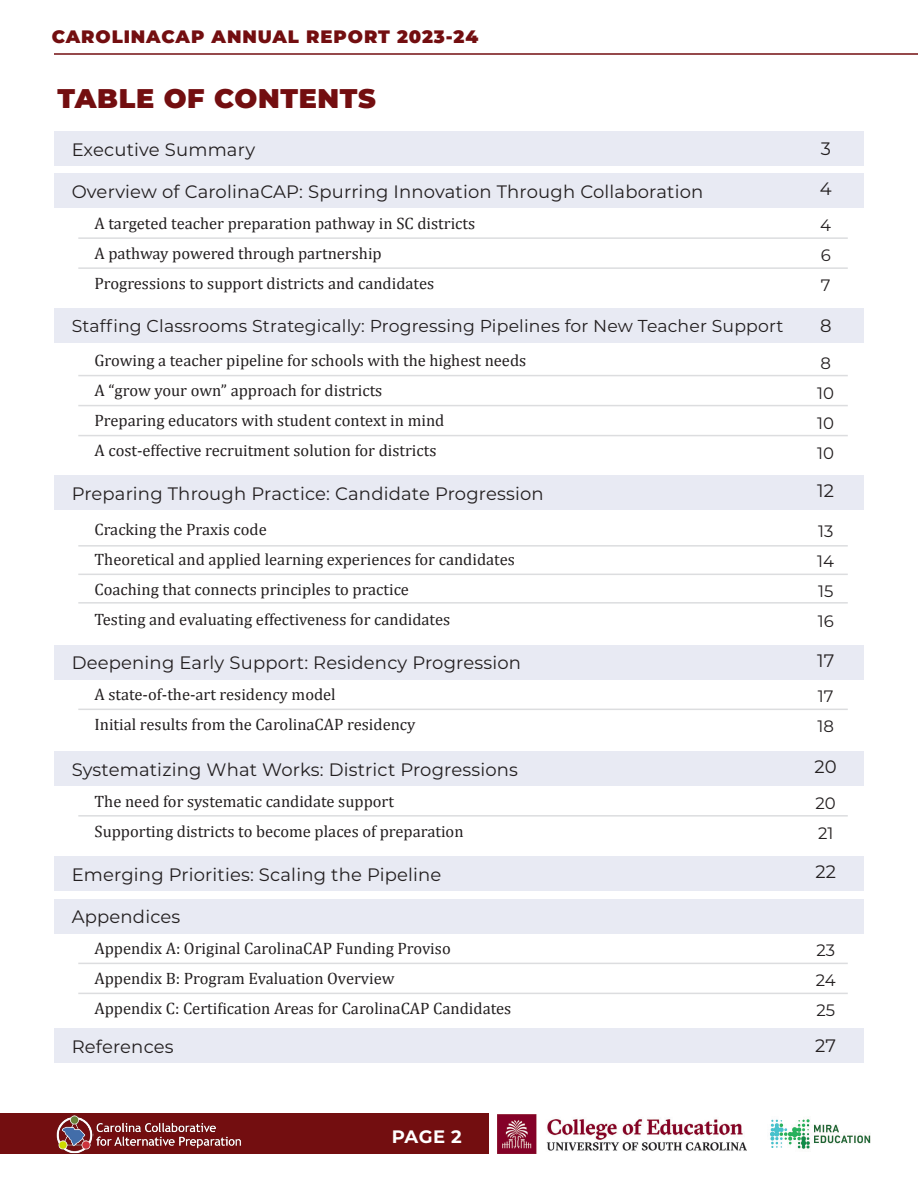
<style>
.page{position:relative;width:918px;height:1188px;background:#fff}
.page>*{position:absolute;margin:0;border:0;box-sizing:border-box;transform-origin:0 0}
.Section_Heading{font:900 27px "Montserrat";letter-spacing:.025em;color:#730e10}
.TOC_Headers{font:18px "Montserrat";letter-spacing:.01em;color:#231f20}
.t1{font:900 18px "Montserrat";letter-spacing:.05em;color:#730e10}
.t2{font:700 18px "Montserrat";color:#fff}
.TOC_Headers-2{font:17.25px "Montserrat";letter-spacing:.01em;color:#231f20}
.TOC_Subheaders{font:16.5px "Cambria";color:#231f20}
.TOC_Subheaders-2{font:16.5px/30px "Montserrat";color:#231f20}
</style>
<div class="page">
<hr style="left:54px;top:53px;width:864px;height:2px;background:#730e10">
<div style="left:0;top:1114px;width:489px;height:40px;background:#730e10"></div>
<img style="left:497px;top:1114px;width:250px;height:40px">
<img style="left:54px;top:1113px;width:39px;height:41px">
<img style="left:93px;top:1122px;width:148px;height:27px">
<img style="left:770px;top:1119px;width:101px;height:30px">
<div style="left:54px;top:174px;width:810px;height:34px;background:#e8eaf3"></div>
<div style="left:54px;top:308px;width:810px;height:35px;background:#e8eaf3"></div>
<div style="left:54px;top:131px;width:810px;height:35px;background:#e8eaf3"></div>
<hr style="left:78px;top:237px;width:770px;height:2px;background:#dcdddf">
<hr style="left:78px;top:267px;width:770px;height:2px;background:#dcdddf">
<hr style="left:78px;top:375px;width:770px;height:1px;background:#dcdddf">
<hr style="left:78px;top:405px;width:770px;height:1px;background:#dcdddf">
<hr style="left:78px;top:435px;width:770px;height:1px;background:#dcdddf">
<div style="left:54px;top:475px;width:810px;height:35px;background:#e8eaf3"></div>
<hr style="left:78px;top:574px;width:770px;height:1px;background:#dcdddf">
<hr style="left:78px;top:602px;width:770px;height:2px;background:#dcdddf">
<div style="left:54px;top:645px;width:810px;height:34px;background:#e8eaf3"></div>
<hr style="left:78px;top:709px;width:770px;height:1px;background:#dcdddf">
<div style="left:54px;top:899px;width:810px;height:34px;background:#e8eaf3"></div>
<hr style="left:78px;top:963px;width:770px;height:1px;background:#dcdddf">
<hr style="left:78px;top:993px;width:770px;height:1px;background:#dcdddf">
<div style="left:54px;top:1028px;width:810px;height:35px;background:#e8eaf3"></div>
<div style="left:54px;top:751px;width:810px;height:35px;background:#e8eaf3"></div>
<hr style="left:78px;top:815px;width:770px;height:2px;background:#dcdddf">
<div style="left:54px;top:856px;width:810px;height:35px;background:#e8eaf3"></div>
<hr style="left:78px;top:545px;width:770px;height:2px;background:#dcdddf">
<p class="t1" style="left:52px;top:23px;width:428px">CAROLINACAP ANNUAL REPORT 2023-24</p>
<p class="Section_Heading" style="left:57px;top:78px;width:320px">TABLE OF CONTENTS</p>
<p class="TOC_Headers" style="left:72px;top:137px;width:185px">Executive Summary</p>
<p class="TOC_Headers" style="left:72px;top:179px;width:633px">Overview of CarolinaCAP: Spurring Innovation Through Collaboration</p>
<p class="TOC_Subheaders" style="left:94px;top:213px;width:382px">A targeted teacher preparation pathway in SC districts</p>
<p class="TOC_Subheaders" style="left:94px;top:243px;width:289px">A pathway powered through partnership</p>
<p class="TOC_Subheaders" style="left:94px;top:273px;width:341px">Progressions to support districts and candidates</p>
<p class="TOC_Headers-2" style="left:72px;top:314px;width:713px">Staffing Classrooms Strategically: Progressing Pipelines for New Teacher Support</p>
<p class="TOC_Subheaders" style="left:94px;top:351px;width:433px">Growing a teacher pipeline for schools with the highest needs</p>
<p class="TOC_Subheaders" style="left:94px;top:381px;width:289px">A “grow your own” approach for districts</p>
<p class="TOC_Subheaders" style="left:94px;top:411px;width:351px">Preparing educators with student context in mind</p>
<p class="TOC_Subheaders" style="left:94px;top:441px;width:343px">A cost-effective recruitment solution for districts</p>
<p class="TOC_Headers" style="left:821px;top:136px;width:12px">3</p>
<p class="TOC_Headers" style="left:820px;top:177px;width:13px">4</p>
<p class="TOC_Subheaders-2" style="left:820px;top:209px;width:12px">4</p>
<p class="TOC_Subheaders-2" style="left:821px;top:239px;width:12px">6</p>
<p class="TOC_Subheaders-2" style="left:821px;top:269px;width:11px">7</p>
<p class="TOC_Headers" style="left:820px;top:313px;width:13px">8</p>
<p class="TOC_Subheaders-2" style="left:820px;top:348px;width:12px">8</p>
<p class="TOC_Subheaders-2" style="left:817px;top:378px;width:18px">10</p>
<p class="TOC_Subheaders-2" style="left:817px;top:408px;width:18px">10</p>
<p class="TOC_Subheaders-2" style="left:817px;top:438px;width:18px">10</p>
<p class="TOC_Headers" style="left:72px;top:481px;width:474px">Preparing Through Practice: Candidate Progression</p>
<p class="TOC_Headers" style="left:817px;top:478px;width:18px">12</p>
<p class="TOC_Subheaders-2" style="left:818px;top:516px;width:17px">13</p>
<p class="TOC_Subheaders-2" style="left:817px;top:546px;width:18px">14</p>
<p class="TOC_Subheaders-2" style="left:818px;top:576px;width:18px">15<br>16</p>
<p class="TOC_Subheaders" style="left:94px;top:519px;width:174px">Cracking the Praxis code</p>
<p class="TOC_Subheaders" style="left:94px;top:549px;width:422px">Theoretical and applied learning experiences for candidates</p>
<p class="TOC_Subheaders" style="left:94px;top:579px;width:316px">Coaching that connects principles to practice</p>
<p class="TOC_Subheaders" style="left:94px;top:609px;width:357px">Testing and evaluating effectiveness for candidates</p>
<p class="TOC_Headers" style="left:72px;top:650px;width:451px">Deepening Early Support: Residency Progression</p>
<p class="TOC_Headers" style="left:817px;top:648px;width:19px">17</p>
<p class="TOC_Subheaders-2" style="left:818px;top:681px;width:17px">17</p>
<p class="TOC_Subheaders-2" style="left:818px;top:711px;width:18px">18</p>
<p class="TOC_Subheaders" style="left:94px;top:684px;width:243px">A state-of-the-art residency model</p>
<p class="TOC_Subheaders" style="left:94px;top:714px;width:323px">Initial results from the CarolinaCAP residency</p>
<p class="TOC_Headers" style="left:72px;top:757px;width:448px">Systematizing What Works: District Progressions</p>
<p class="TOC_Headers" style="left:815px;top:754px;width:24px">20</p>
<p class="TOC_Subheaders-2" style="left:816px;top:787px;width:22px">20</p>
<p class="TOC_Subheaders-2" style="left:818px;top:817px;width:17px">21</p>
<p class="TOC_Headers" style="left:72px;top:862px;width:371px">Emerging Priorities: Scaling the Pipeline</p>
<p class="TOC_Headers" style="left:815px;top:859px;width:22px">22</p>
<p class="TOC_Subheaders" style="left:94px;top:791px;width:301px">The need for systematic candidate support</p>
<p class="TOC_Subheaders" style="left:94px;top:821px;width:371px">Supporting districts to become places of preparation</p>
<p class="TOC_Headers" style="left:72px;top:905px;width:110px">Appendices</p>
<p class="TOC_Subheaders" style="left:94px;top:938px;width:358px">Appendix A: Original CarolinaCAP Funding Proviso</p>
<p class="TOC_Subheaders" style="left:94px;top:968px;width:302px">Appendix B: Program Evaluation Overview</p>
<p class="TOC_Subheaders" style="left:94px;top:998px;width:418px">Appendix C: Certification Areas for CarolinaCAP Candidates</p>
<p class="TOC_Subheaders-2" style="left:816px;top:935px;width:20px">23</p>
<p class="TOC_Subheaders-2" style="left:816px;top:965px;width:21px">24</p>
<p class="TOC_Subheaders-2" style="left:816px;top:995px;width:20px">25</p>
<p class="TOC_Headers" style="left:72px;top:1034px;width:104px">References</p>
<p class="TOC_Headers" style="left:815px;top:1033px;width:22px">27</p>
<p class="t2" style="left:392px;top:1123px;width:71px">PAGE 2</p>
</div>
